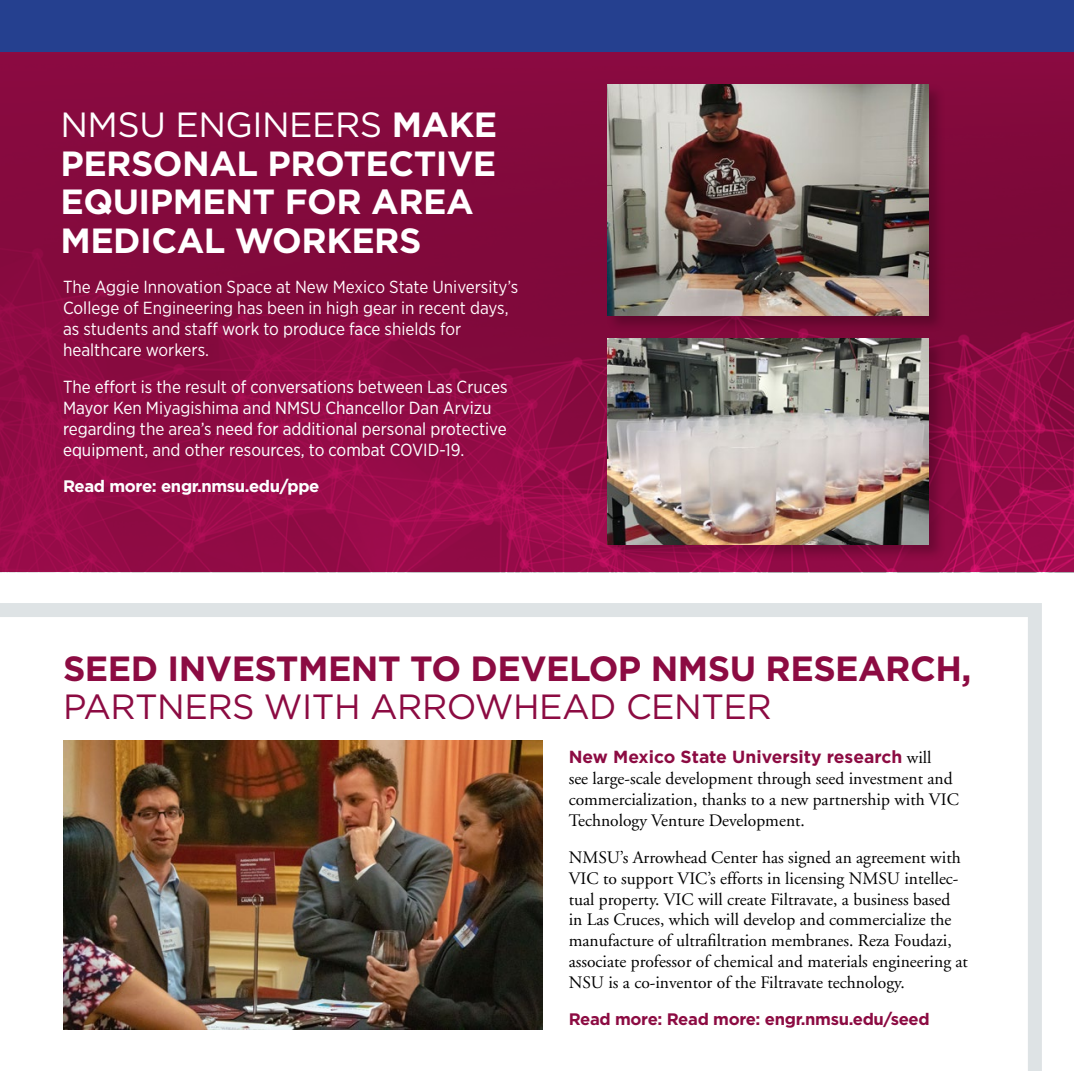
<style>
.page{position:relative;width:1074px;height:1071px;background:#fff}
.page>*{position:absolute;margin:0;border:0;box-sizing:border-box;transform-origin:0 0}
.t1{font:700 35px/38.5px "Gotham";letter-spacing:-.015em;color:#fff}
.t2{font:700 35px/38.5px "Gotham";letter-spacing:-.015em;color:#8c0b42}
.Serif_Body_Copy{font:17.5px/20.8px "Adobe Garamond";color:#000}
.Serif_Body_Copy-2{font:17.5px/21px "Gotham Narrow";color:#fff}
.Serif_Body_Copy-3{font:700 16.62px "Gotham";letter-spacing:-.02em;color:#8c0b42}
.Serif_Body_Copy-4{font:700 16.62px "Gotham";letter-spacing:-.02em;color:#fff}
.s1{font-weight:400}
.s2{font-family:"Gotham";font-weight:700;color:#8c0b42}
</style>
<div class="page">
<div style="left:0;top:0;width:1074px;height:52px;background:#25408f"></div>
<svg style="left:0;top:603px;width:1042px;height:468px"></svg>
<img style="left:0;top:52px;width:1074px;height:520px">
<div style="left:605px;top:337px;width:340px;height:225px;background:#000;opacity:.24"></div>
<img style="left:607px;top:339px;width:321px;height:206px">
<div style="left:605px;top:83px;width:340px;height:250px;background:#000;opacity:.24"></div>
<img style="left:607px;top:84px;width:321px;height:231px">
<img style="left:63px;top:740px;width:479px;height:289px">
<p class="t1" style="left:60px;top:105px;width:438px"><span class="s1">NMSU ENGINEERS</span> MAKE<br>PERSONAL PROTECTIVE<br>EQUIPMENT FOR AREA<br>MEDICAL WORKERS</p>
<p class="Serif_Body_Copy-2" style="left:63px;top:276px;width:457px">The Aggie Innovation Space at New Mexico State University’s College of Engineering has been in high gear in recent days, as students and staff work to produce face shields for healthcare workers.</p>
<p class="Serif_Body_Copy-2" style="left:63px;top:376px;width:446px">The effort is the result of conversations between Las Cruces Mayor Ken Miyagishima and NMSU Chancellor Dan Arvizu regarding the area’s need for additional personal protective equipment, and other resources, to combat COVID-19.</p>
<p class="Serif_Body_Copy-4" style="left:63px;top:477px;width:258px">Read more: engr.nmsu.edu/ppe</p>
<p class="t2" style="left:63px;top:648px;width:910px">SEED INVESTMENT TO DEVELOP NMSU RESEARCH,<br><span class="s1">PARTNERS WITH ARROWHEAD CENTER</span></p>
<p class="Serif_Body_Copy" style="left:569px;top:748px;width:392px"><span class="s2">New Mexico State University research</span> will<br>see large-scale development through seed investment and commercialization, thanks to a new partnership with VIC Technology Venture Development.</p>
<p class="Serif_Body_Copy" style="left:569px;top:847px;width:401px">NMSU’s Arrowhead Center has signed an agreement with VIC to support VIC’s efforts in licensing NMSU intellec&shy;tual property. VIC will create Filtravate, a business based in Las Cruces, which will develop and commercialize the manufacture of ultrafiltration membranes. Reza Foudazi, associate professor of chemical and materials engineering at NSU is a co-inventor of the Filtravate technology.</p>
<p class="Serif_Body_Copy-3" style="left:569px;top:1009px;width:362px">Read more: Read more: engr.nmsu.edu/seed</p>
</div>
